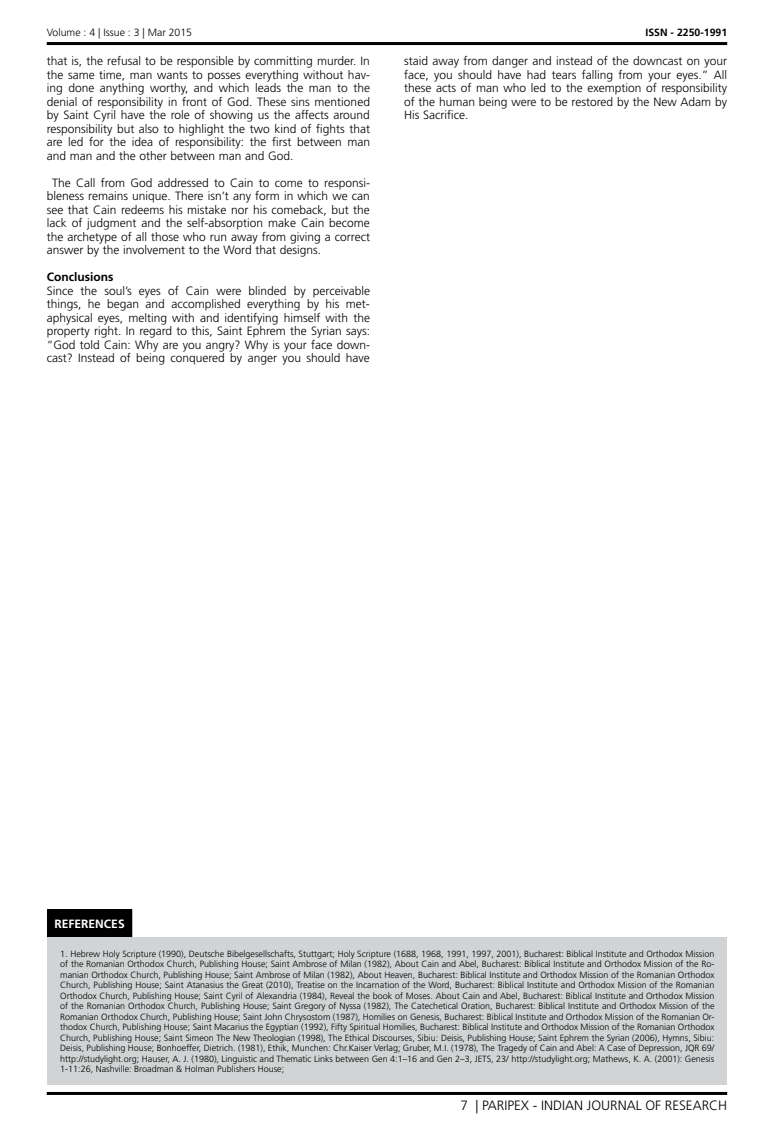
<style>
.page{position:relative;width:774px;height:1136px;background:#fff}
.page>*{position:absolute;margin:0;border:0;box-sizing:border-box;transform-origin:0 0}
.t1{font:300 13.5px "Frutiger LT Std";color:#000}
.t2{font:300 12px/13.5px "Frutiger LT Std";color:#000;text-align:justify}
.t3{font:700 12px "Frutiger LT Std";color:#000}
.t4{font:700 12px "Frutiger LT Std";color:#fff}
.t5{font:300 10.5px "Frutiger LT Std";color:#000}
.t6{font:700 10.5px "Frutiger LT Std";color:#000}
.t7{font:300 9px/10.5px "Frutiger LT Std";color:#000;text-align:justify}
</style>
<div class="page">
<hr style="left:47px;top:42px;width:680px;height:3px;background:#000">
<hr style="left:47px;top:1091px;width:680px;height:3px;background:#000">
<div style="left:48px;top:909px;width:84px;height:27px;background:#000"></div>
<div style="left:48px;top:936px;width:679px;height:148px;background:#d1d3d4"></div>
<svg style="left:47px;top:909px;width:1px;height:27px"></svg>
<p class="t5" style="left:47px;top:27px;width:147px">Volume : 4 | Issue : 3 | Mar 2015</p>
<p class="t6" style="left:645px;top:27px;width:83px">ISSN - 2250-1991</p>
<p class="t2" style="left:47px;top:55px;width:325px">that is, the refusal to be responsible by committing murder. In the same time, man wants to posses everything without hav&shy;ing done anything worthy, and which leads the man to the denial of responsibility in front of God. These sins mentioned by Saint Cyril have the role of showing us the affects around responsibility but also to highlight the two kind of fights that are led for the idea of responsibility: the first between man and man and the other between man and God.</p>
<p class="t2" style="left:47px;top:176px;width:325px;text-indent:5px">The Call from God addressed to Cain to come to responsi&shy;bleness remains unique. There isn’t any form in which we can see that Cain redeems his mistake nor his comeback, but the lack of judgment and the self-absorption make Cain become the archetype of all those who run away from giving a correct answer by the involvement to the Word that designs.</p>
<h2 class="t3" style="left:47px;top:270px;width:68px">Conclusions</h2>
<p class="t2" style="left:47px;top:284px;width:325px">Since the soul’s eyes of Cain were blinded by perceivable things, he began and accomplished everything by his met&shy;aphysical eyes, melting with and identifying himself with the property right. In regard to this, Saint Ephrem the Syrian says: “God told Cain: Why are you angry? Why is your face down&shy;cast? Instead of being conquered by anger you should have</p>
<p class="t2" style="left:404px;top:55px;width:325px">staid away from danger and instead of the downcast on your face, you should have had tears falling from your eyes.” All these acts of man who led to the exemption of responsibility of the human being were to be restored by the New Adam by His Sacrifice.</p>
<h2 class="t4" style="left:55px;top:916px;width:72px">REFERENCES</h2>
<p class="t7" style="left:60px;top:948px;width:656px">1. Hebrew Holy Scripture (1990), Deutsche Bibelgesellschafts, Stuttgart; Holy Scripture (1688, 1968, 1991, 1997, 2001), Bucharest: Biblical Institute and Orthodox Mission of the Romanian Orthodox Church, Publishing House; Saint Ambrose of Milan (1982), About Cain and Abel, Bucharest: Biblical Institute and Orthodox Mission of the Ro&shy;manian Orthodox Church, Publishing House; Saint Ambrose of Milan (1982), About Heaven, Bucharest: Biblical Institute and Orthodox Mission of the Romanian Orthodox Church, Publishing House; Saint Atanasius the Great (2010), Treatise on the Incarnation of the Word, Bucharest: Biblical Institute and Orthodox Mission of the Romanian Orthodox Church, Publishing House; Saint Cyril of Alexandria (1984), Reveal the book of Moses. About Cain and Abel, Bucharest: Biblical Institute and Orthodox Mission of the Romanian Orthodox Church, Publishing House; Saint Gregory of Nyssa (1982), The Catechetical Oration, Bucharest: Biblical Institute and Orthodox Mission of the Romanian Orthodox Church, Publishing House; Saint John Chrysostom (1987), Homilies on Genesis, Bucharest: Biblical Institute and Orthodox Mission of the Romanian Or&shy;thodox Church, Publishing House; Saint Macarius the Egyptian (1992), Fifty Spiritual Homilies, Bucharest: Biblical Institute and Orthodox Mission of the Romanian Orthodox Church, Publishing House; Saint Simeon The New Theologian (1998), The Ethical Discourses, Sibiu: Deisis, Publishing House; Saint Ephrem the Syrian (2006), Hymns, Sibiu:<br>Deisis, Publishing House; Bonhoeffer, Dietrich. (1981), Ethik, Munchen: Chr.Kaiser Verlag; Gruber, M.I. (1978), The Tragedy of Cain and Abel: A Case of Depression, JQR 69/ http://studylight.org; Hauser, A. J. (1980), Linguistic and Thematic Links between Gen 4:1–16 and Gen 2–3, JETS, 23/ http://studylight.org; Mathews, K. A. (2001): Genesis 1-11:26, Nashville: Broadman &amp; Holman Publishers House;</p>
<h1 class="t1" style="left:460px;top:1097px;width:268px">7 | PARIPEX - INDIAN JOURNAL OF RESEARCH</h1>
</div>
